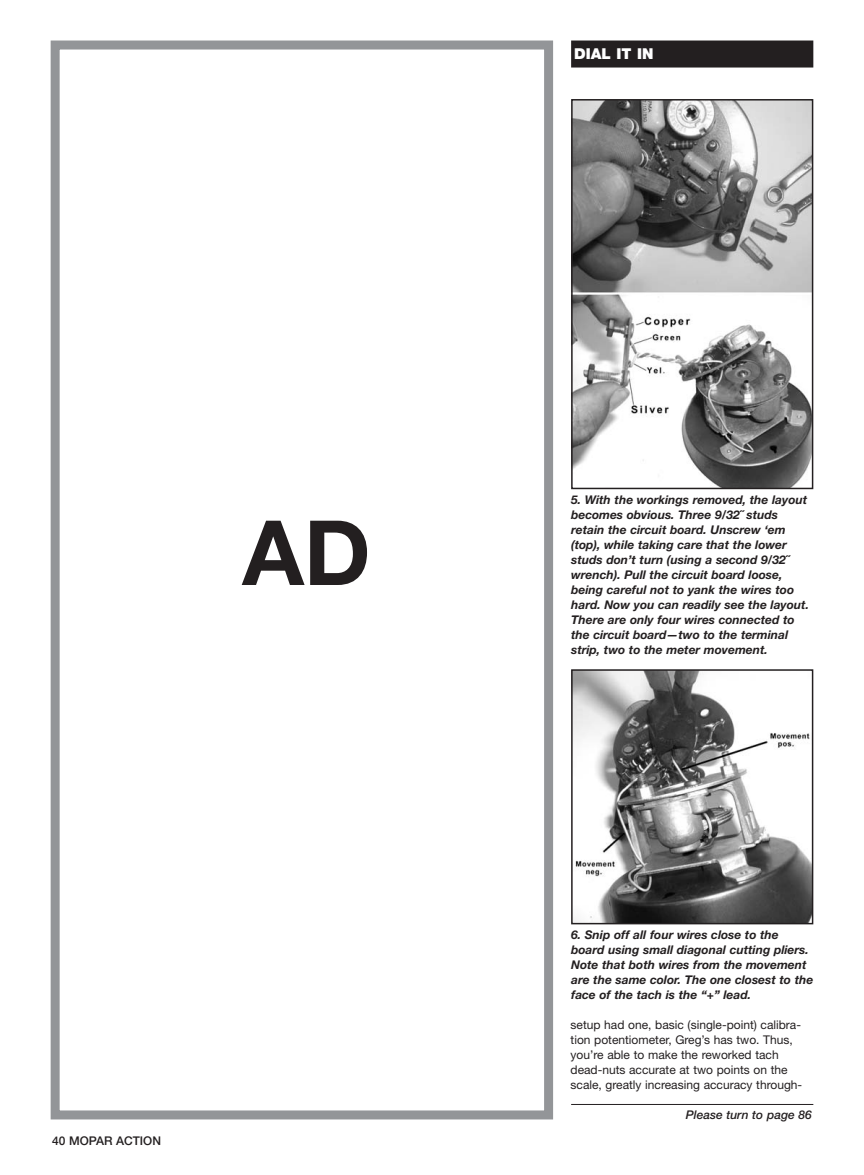
<style>
.page{position:relative;width:864px;height:1175px;background:#fff}
.page>*{position:absolute;margin:0;border:0;box-sizing:border-box;transform-origin:0 0}
.t1{font:700 90px "Helvetica Neue";color:#231f20}
.t2{font:900 15px "Helvetica Neue";color:#fff}
.t3{font:italic 700 12px/15px "Helvetica Neue";color:#231f20}
.t4{font:12px/15px "Helvetica Neue";color:#231f20}
.t5{font:italic 500 12px "Helvetica Neue";color:#231f20}
.t6{font:500 12px "Helvetica Neue";color:#231f20}
</style>
<div class="page">
<div style="left:51px;top:40px;width:502px;height:1079px;border:9px solid #939598"></div>
<div style="left:571px;top:40px;width:242px;height:28px;background:#231f20"></div>
<img style="left:574px;top:672px;width:236px;height:249px">
<div style="left:571px;top:669px;width:242px;height:255px;border:2px solid #231f20"></div>
<img style="left:574px;top:102px;width:236px;height:384px">
<div style="left:571px;top:99px;width:242px;height:390px;border:2px solid #231f20"></div>
<hr style="left:571px;top:1104px;width:242px;height:1px;background:#231f20">
<h1 class="t1" style="left:242px;top:520px;width:130px">AD</h1>
<p class="t6" style="left:52px;top:1135px;width:110px">40 MOPAR ACTION</p>
<p class="t2" style="left:574px;top:48px;width:81px">DIAL IT IN</p>
<p class="t3" style="left:571px;top:493px;width:239px">5. With the workings removed, the layout becomes obvious. Three 9/32˝ studs retain the circuit board. Unscrew ‘em (top), while taking care that the lower studs don’t turn (using a second 9/32˝ wrench). Pull the circuit board loose, being careful not to yank the wires too hard. Now you can readily see the layout.<br>There are only four wires connected to the circuit board—two to the terminal strip, two to the meter movement.</p>
<p class="t3" style="left:571px;top:928px;width:244px">6. Snip off all four wires close to the board using small diagonal cutting pliers.<br>Note that both wires from the movement are the same color. The one closest to the face of the tach is the “+” lead.</p>
<p class="t4" style="left:571px;top:1018px;width:233px">setup had one, basic (single-point) calibra&shy;tion potentiometer, Greg’s has two. Thus, you’re able to make the reworked tach dead-nuts accurate at two points on the scale, greatly increasing accuracy through-</p>
<p class="t5" style="left:686px;top:1110px;width:128px">Please turn to page 86</p>
</div>
